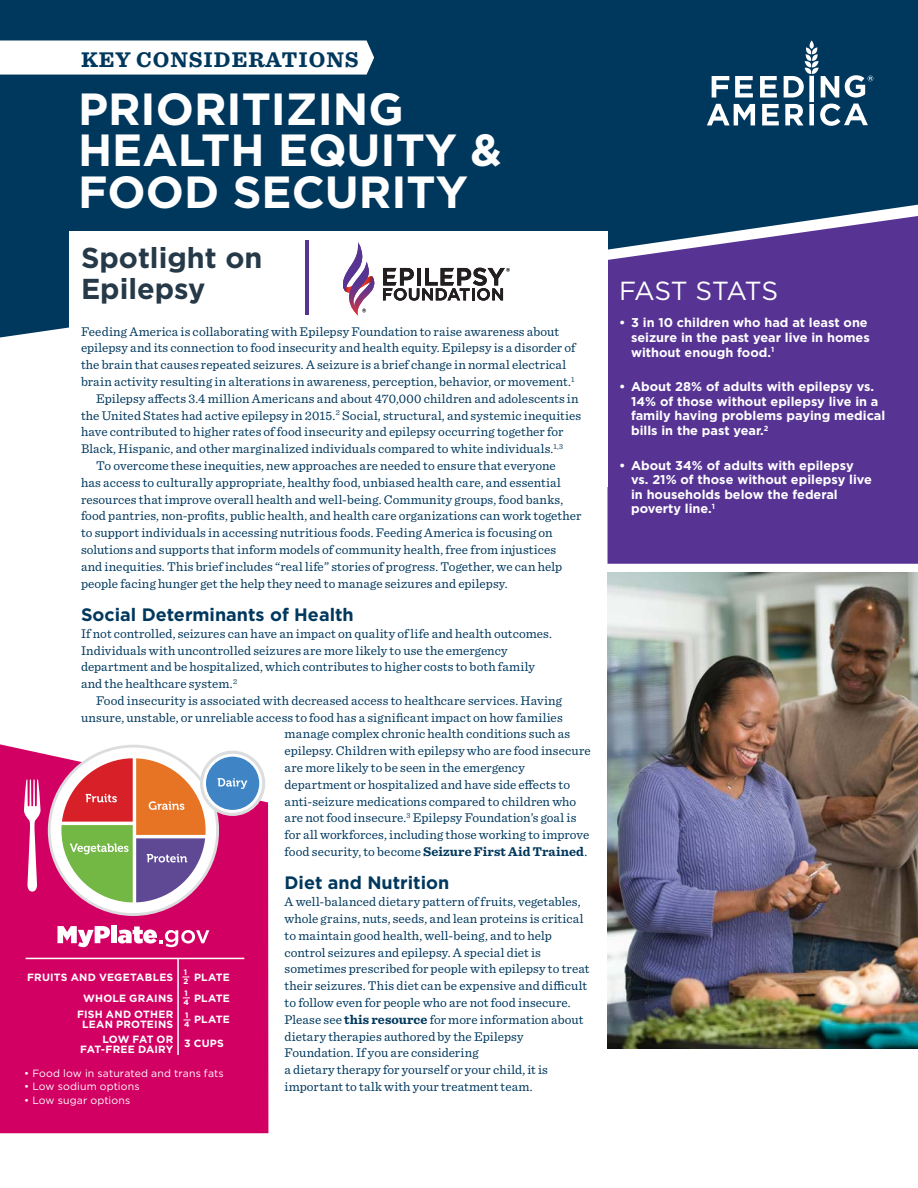
<style>
.page{position:relative;width:918px;height:1188px;background:#fff}
.page>*{position:absolute;margin:0;border:0;box-sizing:border-box;transform-origin:0 0}
.t1{font:700 45px/41.7px "Gotham";color:#fff}
.t2{font:700 28.8px/31px "Gotham";color:#253948}
.t3{font:26.1px "Gotham";letter-spacing:-.015em;color:#fff}
.t4{font:700 22.2px "Sentinel";letter-spacing:.045em;color:#00385d}
.t5{font:700 18px "Gotham";color:#00385d}
.t6{font:13.2px/16.8px "Sentinel";letter-spacing:.005em;color:#00385d}
.t7{font:700 12.75px/14.5px "Gotham";color:#fff}
.t8{font:700 10.5px/20.9px "Gotham";letter-spacing:.02em;color:#fff}
.t9{font:10.5px "Gotham";letter-spacing:.015em;color:#fff}
.t10{font:700 10.5px/9.8px "Gotham";color:#fff;text-align:right}
.t11{font:700 7.95px/8.7px "Gotham";color:#fff}
.s1{font-weight:700}
</style>
<div class="page">
<div style="left:608px;top:338px;width:310px;height:226px;background:#573494"></div>
<svg style="left:0;top:0;width:918px;height:338px;background:#103a67"></svg>
<div style="left:69px;top:231px;width:539px;height:256px;background:#fff"></div>
<hr style="left:305px;top:241px;width:4px;height:74px;background:#573494">
<svg style="left:343px;top:242px;width:32px;height:74px"></svg>
<svg style="left:383px;top:268px;width:127px;height:33px"></svg>
<div style="left:0;top:744px;width:268px;height:389px;background:#d30063"></div>
<hr style="left:26px;top:958px;width:218px;height:1px;background:#fff">
<hr style="left:177px;top:958px;width:2px;height:97px;background:#fff">
<svg style="left:48px;top:745px;width:171px;height:171px"></svg>
<div style="left:51px;top:748px;width:165px;height:165px;background:#fff;border-radius:83px"></div>
<svg style="left:24px;top:780px;width:17px;height:112px"></svg>
<div style="left:200px;top:751px;width:65px;height:65px;background:#dcddde;border-radius:33px"></div>
<svg style="left:203px;top:754px;width:59px;height:59px"></svg>
<div style="left:206px;top:757px;width:53px;height:53px;background:#3f85c6;border-radius:50%"></div>
<svg style="left:218px;top:778px;width:29px;height:11px"></svg>
<svg style="left:61px;top:758px;width:145px;height:144px"></svg>
<svg style="left:58px;top:926px;width:52px;height:21px"></svg>
<div style="left:111px;top:925px;width:6px;height:18px;background:#fff"></div>
<svg style="left:118px;top:926px;width:91px;height:21px"></svg>
<img style="left:608px;top:572px;width:310px;height:477px">
<svg style="left:0;top:40px;width:374px;height:35px"></svg>
<svg style="left:707px;top:40px;width:166px;height:86px"></svg>
<h3 class="t4" style="left:81px;top:42px;width:279px">KEY CONSIDERATIONS</h3>
<h1 class="t1" style="left:78px;top:88px;width:425px">PRIORITIZING<br>HEALTH EQUITY &amp;<br>FOOD SECURITY</h1>
<h2 class="t2" style="left:81px;top:242px;width:183px">Spotlight on<br>Epilepsy</h2>
<p class="t6" style="left:81px;top:322px;width:480px">Feeding America is collaborating with Epilepsy Foundation to raise awareness about</p>
<p class="t6" style="left:81px;top:339px;width:496px">epilepsy and its connection to food insecurity and health equity. Epilepsy is a disorder of</p>
<p class="t6" style="left:81px;top:356px;width:487px">the brain that causes repeated seizures. A seizure is a brief change in normal electrical</p>
<p class="t6" style="left:81px;top:373px;width:495px">brain activity resulting in alterations in awareness, perception, behavior, or movement.<sup>1</sup></p>
<p class="t6" style="left:96px;top:389px;width:484px">Epilepsy affects 3.4 million Americans and about 470,000 children and adolescents in</p>
<p class="t6" style="left:81px;top:406px;width:502px">the United States had active epilepsy in 2015.<sup>2</sup> Social, structural, and systemic inequities</p>
<p class="t6" style="left:81px;top:423px;width:484px">have contributed to higher rates of food insecurity and epilepsy occurring together for</p>
<p class="t6" style="left:81px;top:440px;width:484px">Black, Hispanic, and other marginalized individuals compared to white individuals.<sup>1,3</sup></p>
<p class="t6" style="left:96px;top:457px;width:461px">To overcome these inequities, new approaches are needed to ensure that everyone</p>
<p class="t6" style="left:81px;top:473px;width:481px">has access to culturally appropriate, healthy food, unbiased health care, and essential</p>
<p class="t6" style="left:81px;top:490px;width:484px">resources that improve overall health and well-being. Community groups, food banks,</p>
<p class="t6" style="left:81px;top:507px;width:502px">food pantries, non-profits, public health, and health care organizations can work together</p>
<p class="t6" style="left:81px;top:524px;width:473px">to support individuals in accessing nutritious foods. Feeding America is focusing on</p>
<p class="t6" style="left:81px;top:541px;width:477px">solutions and supports that inform models of community health, free from injustices</p>
<p class="t6" style="left:81px;top:557px;width:483px">and inequities. This brief includes “real life” stories of progress. Together, we can help</p>
<p class="t6" style="left:81px;top:574px;width:428px">people facing hunger get the help they need to manage seizures and epilepsy.</p>
<h3 class="t5" style="left:81px;top:603px;width:274px">Social Determinants of Health</h3>
<p class="t6" style="left:81px;top:624px;width:472px">If not controlled, seizures can have an impact on quality of life and health outcomes.<br>Individuals with uncontrolled seizures are more likely to use the emergency department and be hospitalized, which contributes to higher costs to both family and the healthcare system.<sup>2</sup></p>
<p class="t6" style="left:81px;top:692px;width:483px;text-align:right">Food insecurity is associated with decreased access to healthcare services. Having unsure, unstable, or unreliable access to food has a significant impact on how families</p>
<p class="t11" style="left:183px;top:968px;width:6px">1<br>2</p>
<p class="t11" style="left:184px;top:989px;width:7px">1<br>4</p>
<p class="t11" style="left:184px;top:1011px;width:7px">1<br>4</p>
<p class="t8" style="left:27px;top:967px;width:148px">FRUITS AND VEGETABLES</p>
<p class="t8" style="left:194px;top:967px;width:37px">PLATE</p>
<p class="t8" style="left:77px;top:1010px;width:98px;line-height:9.8px;text-align:center">FISH AND OTHER<br>LEAN PROTEINS</p>
<p class="t10" style="left:80px;top:1034px;width:95px">LOW FAT OR<br>FAT-FREE DAIRY</p>
<p class="t8" style="left:184px;top:1033px;width:41px">3 CUPS</p>
<p class="t8" style="left:83px;top:988px;width:92px">WHOLE GRAINS</p>
<p class="t8" style="left:194px;top:988px;width:37px">PLATE<br>PLATE</p>
<p class="t9" style="left:24px;top:1067px;width:201px">• Food low in saturated and trans fats</p>
<p class="t9" style="left:24px;top:1080px;width:117px">• Low sodium options</p>
<p class="t9" style="left:24px;top:1094px;width:108px">• Low sugar options</p>
<p class="t6" style="left:285px;top:725px;width:308px">manage complex chronic health conditions such as epilepsy. Children with epilepsy who are food insecure are more likely to be seen in the emergency department or hospitalized and have side effects to anti-seizure medications compared to children who are not food insecure.<sup>3</sup> Epilepsy Foundation’s goal is for all workforces, including those working to improve food security, to become <span class="s1">Seizure First Aid Trained</span>.</p>
<h3 class="t5" style="left:285px;top:871px;width:166px">Diet and Nutrition</h3>
<p class="t6" style="left:285px;top:893px;width:306px">A well-balanced dietary pattern of fruits, vegetables, whole grains, nuts, seeds, and lean proteins is critical to maintain good health, well-being, and to help control seizures and epilepsy. A special diet is sometimes prescribed for people with epilepsy to treat their seizures. This diet can be expensive and difficult to follow even for people who are not food insecure.<br>Please see <span class="s1">this resource</span> for more information about dietary therapies authored by the Epilepsy Foundation. If you are considering<br>a dietary therapy for yourself or your child, it is important to talk with your treatment team.</p>
<h3 class="t3" style="left:619px;top:274px;width:161px">FAST STATS</h3>
<p class="t7" style="left:631px;top:316px;width:240px;text-indent:-12px">• 3 in 10 children who had at least one seizure in the past year live in homes without enough food.<sup>1</sup></p>
<p class="t7" style="left:631px;top:379px;width:256px;text-indent:-12px">• About 28% of adults with epilepsy vs.<br>14% of those without epilepsy live in a family having problems paying medical bills in the past year.<sup>2</sup></p>
<p class="t7" style="left:631px;top:458px;width:242px;text-indent:-12px">• About 34% of adults with epilepsy vs. 21% of those without epilepsy live in households below the federal poverty line.<sup>1</sup></p>
</div>
